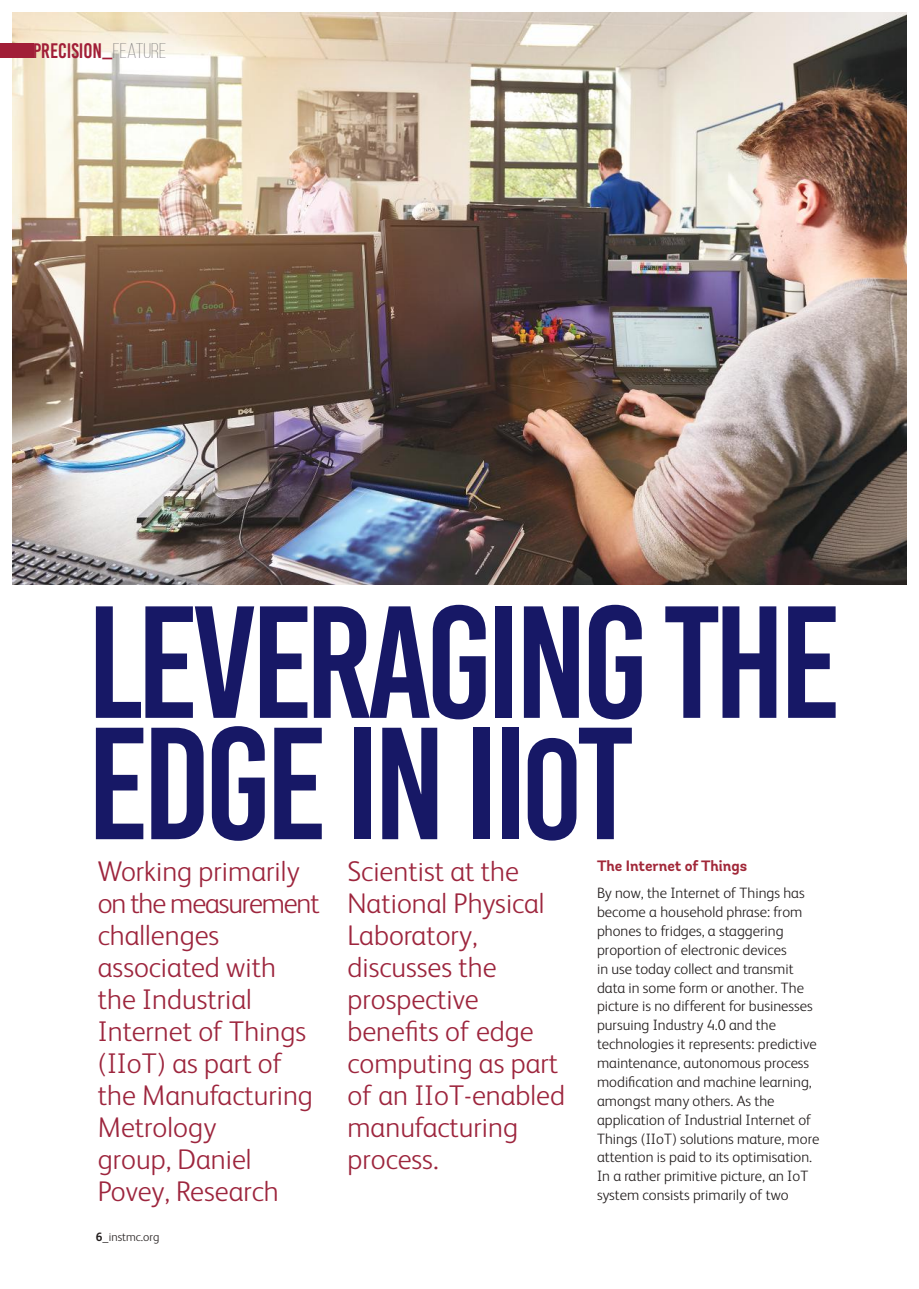
<style>
.page{position:relative;width:919px;height:1289px;background:#fff}
.page>*{position:absolute;margin:0;border:0;box-sizing:border-box;transform-origin:0 0}
.t1{font:159.15px/121.4px "Bebas Kai";letter-spacing:-.04em;color:#171866}
.t2{font:300 28.5px/32px "FS Albert";color:#9d253d}
.t3{font:21px "Bebas Kai";color:#a11e37}
.t4{font:300 15px/18.9px "FS Albert";color:#241f1f}
.t5{font:700 15px "Andes";color:#a12738}
.t6{font:300 12px "FS Albert";color:#241f1f}
.s1{font-family:"Bebas Neue"}
.s2{font-family:"Bebas Neue";font-weight:300;color:#656365}
.s3{font-size:142.5px}
.s4{font-weight:700}
</style>
<div class="page">
<img style="left:13px;top:13px;width:893px;height:571px">
<div style="left:0;top:43px;width:34px;height:15px;background:#a11e37"></div>
<h3 class="t3" style="left:33px;top:40px;width:135px">PRECISION<span class="s1">_</span><span class="s2">FEATURE</span></h3>
<h1 class="t1" style="left:87px;top:603px;width:755px">LEVERAGING THE<br>EDGE IN II<span class="s3">o</span>T</h1>
<h2 class="t2" style="left:98px;top:854px;width:223px">Working primarily on the measurement challenges associated with the Industrial<br>Internet of Things (IIoT) as part of the Manufacturing<br>Metrology<br>group, Daniel<br>Povey, Research</h2>
<h2 class="t2" style="left:347px;top:854px;width:219px">Scientist at the<br>National Physical<br>Laboratory, discusses the prospective benefits of edge computing as part of an IIoT-enabled manufacturing process.</h2>
<p class="t5" style="left:597px;top:856px;width:152px">The Internet of Things</p>
<p class="t4" style="left:597px;top:882px;width:224px">By now, the Internet of Things has become a household phrase: from phones to fridges, a staggering proportion of electronic devices<br>in use today collect and transmit data in some form or another. The picture is no different for businesses pursuing Industry 4.0 and the technologies it represents: predictive maintenance, autonomous process modification and machine learning, amongst many others. As the application of Industrial Internet of Things (IIoT) solutions mature, more attention is paid to its optimisation.<br>In a rather primitive picture, an IoT system consists primarily of two</p>
<p class="t6" style="left:96px;top:1229px;width:65px"><span class="s4">6</span>_instmc.org</p>
</div>
